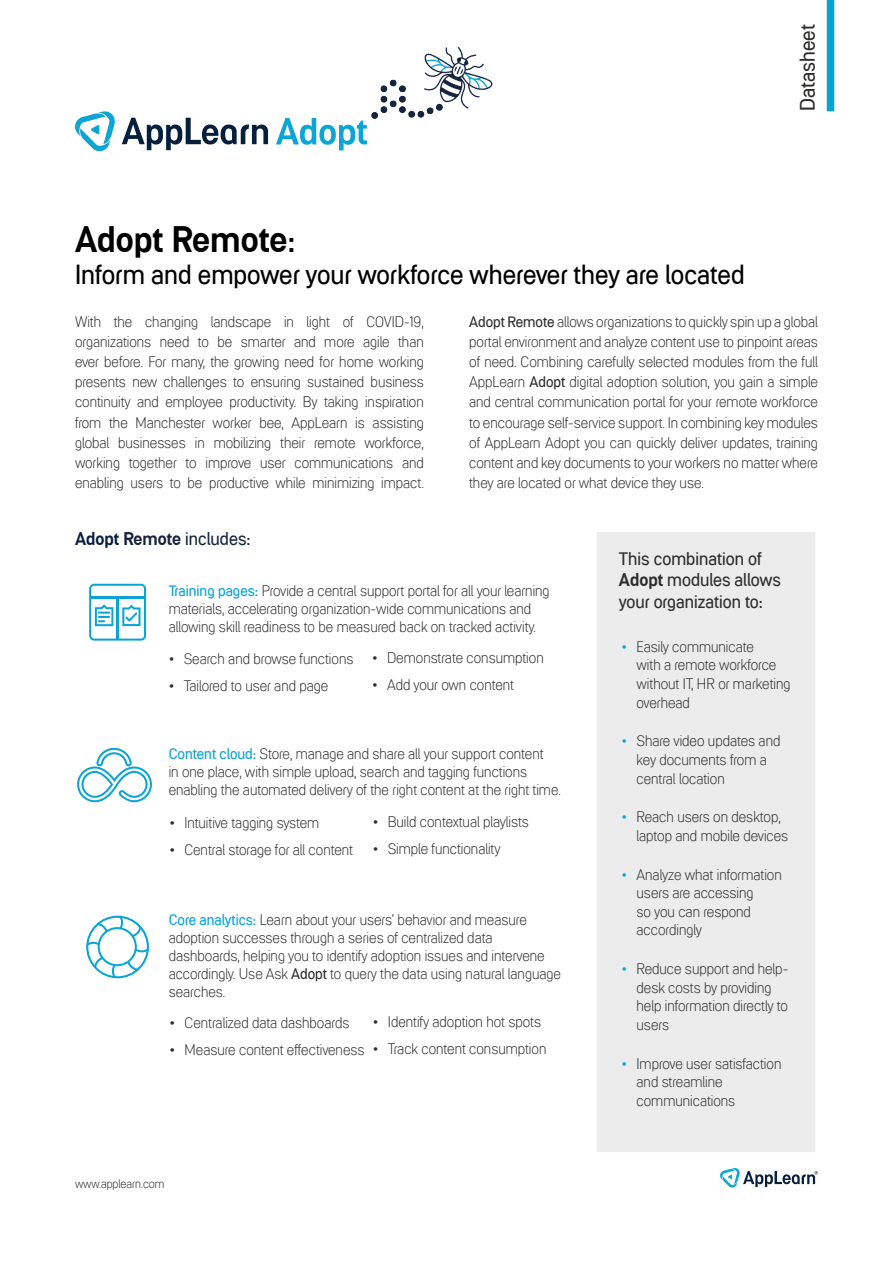
<style>
.page{position:relative;width:893px;height:1263px;background:#fff}
.page>*{position:absolute;margin:0;border:0;box-sizing:border-box;transform-origin:0 0}
.t1{font:700 36px "App Learn";color:#000}
.t2{font:500 27px "App Learn";color:#000}
.t3{font:500 21px "App Learn";color:#2d2d2c}
.t4{font:500 18px/21.6px "App Learn";color:#2d2d2c}
.t5{font:500 18px "App Learn";color:#16243e}
.t6{font:300 15px/20.1px "App Learn";color:#2d2d2c}
.t7{font:300 12px "App Learn";color:#2d2d2c}
.s1{font-family:"App Learn Logo";font-weight:400}
.s2{font-weight:500}
.s3{font-weight:700;color:#07203f}
.s4{font-weight:700}
.s5{font-weight:500;color:#05a4d5}
.s6{color:#0ca6d4}
</style>
<div class="page">
<div style="left:597px;top:532px;width:218px;height:620px;background:#ececec"></div>
<svg style="left:122px;top:118px;width:146px;height:32px"></svg>
<svg style="left:75px;top:111px;width:40px;height:40px"></svg>
<svg style="left:276px;top:118px;width:91px;height:32px"></svg>
<svg style="left:720px;top:1168px;width:98px;height:19px"></svg>
<div style="left:827px;top:0;width:7px;height:111px;background:#06a4d5"></div>
<svg style="left:89px;top:583px;width:57px;height:58px"></svg>
<svg style="left:77px;top:748px;width:75px;height:54px"></svg>
<svg style="left:86px;top:916px;width:63px;height:62px"></svg>
<img style="left:371px;top:47px;width:122px;height:72px">
<p class="t1" style="left:75px;top:218px;width:222px"><span class="s1">Adopt</span> Remote<span class="s2">:</span></p>
<p class="t2" style="left:75px;top:260px;width:671px">Inform and empower your workforce wherever they are located</p>
<p class="t3" style="left:796px;top:111px;width:88px;rotate:-90deg">Datasheet</p>
<p class="t6" style="left:75px;top:312px;width:350px;text-align:justify">With the changing landscape in light of COVID-19, organizations need to be smarter and more agile than ever before. For many, the growing need for home working presents new challenges to ensuring sustained business continuity and employee productivity. By taking inspiration from the Manchester worker bee, AppLearn is assisting global businesses in mobilizing their remote workforce, working together to improve user communications and enabling users to be productive while minimizing impact.</p>
<p class="t6" style="left:469px;top:312px;width:350px;text-align:justify"><span class="s2">Adopt Remote</span> allows organizations to quickly spin up a global portal environment and analyze content use to pinpoint areas of need. Combining carefully selected modules from the full AppLearn <span class="s2">Adopt</span> digital adoption solution, you gain a simple and central communication portal for your remote workforce to encourage self-service support. In combining key modules of AppLearn Adopt you can quickly deliver updates, training content and key documents to your workers no matter where they are located or what device they use.</p>
<p class="t5" style="left:75px;top:529px;width:177px"><span class="s3">Adopt</span> <span class="s4">Remote</span> includes:</p>
<p class="t6" style="left:169px;top:582px;width:382px;line-height:18px"><span class="s5">Training pages:</span> Provide a central support portal for all your learning materials, accelerating organization-wide communications and allowing skill readiness to be measured back on tracked activity.</p>
<p class="t6" style="left:169px;top:648px;width:186px">• Search and browse functions</p>
<p class="t6" style="left:169px;top:675px;width:161px">• Tailored to user and page</p>
<p class="t6" style="left:372px;top:647px;width:173px">• Demonstrate consumption</p>
<p class="t6" style="left:372px;top:674px;width:144px">• Add your own content</p>
<p class="t6" style="left:169px;top:745px;width:394px;line-height:18px"><span class="s5">Content cloud:</span> Store, manage and share all your support content<br>in one place, with simple upload, search and tagging functions enabling the automated delivery of the right content at the right time.</p>
<p class="t6" style="left:169px;top:813px;width:152px">• Intuitive tagging system</p>
<p class="t6" style="left:169px;top:840px;width:185px">• Central storage for all content</p>
<p class="t6" style="left:373px;top:812px;width:158px">• Build contextual playlists</p>
<p class="t6" style="left:373px;top:839px;width:129px">• Simple functionality</p>
<p class="t6" style="left:169px;top:910px;width:394px;line-height:18px"><span class="s5">Core analytics:</span> Learn about your users’ behavior and measure adoption successes through a series of centralized data dashboards, helping you to identify adoption issues and intervene accordingly. Use Ask <span class="s2">Adopt</span> to query the data using natural language searches.</p>
<p class="t6" style="left:170px;top:1012px;width:181px">• Centralized data dashboards</p>
<p class="t6" style="left:170px;top:1039px;width:196px">• Measure content effectiveness</p>
<p class="t6" style="left:373px;top:1011px;width:170px">• Identify adoption hot spots</p>
<p class="t6" style="left:373px;top:1038px;width:175px">• Track content consumption</p>
<p class="t7" style="left:75px;top:1177px;width:91px">www.applearn.com</p>
<p class="t4" style="left:619px;top:547px;width:164px">This combination of<br><span class="s4">Adopt</span> modules allows your organization to:</p>
<p class="t6" style="left:637px;top:637px;width:155px;line-height:18.6px;text-indent:-15px"><span class="s6">•</span> Easily communicate<br>with a remote workforce without IT, HR or marketing overhead</p>
<p class="t6" style="left:637px;top:732px;width:145px;line-height:18.6px;text-indent:-15px"><span class="s6">•</span> Share video updates and key documents from a central location</p>
<p class="t6" style="left:637px;top:808px;width:153px;line-height:18.6px;text-indent:-15px"><span class="s6">•</span> Reach users on desktop, laptop and mobile devices</p>
<p class="t6" style="left:637px;top:865px;width:147px;line-height:18.6px;text-indent:-15px"><span class="s6">•</span> Analyze what information users are accessing<br>so you can respond accordingly</p>
<p class="t6" style="left:637px;top:960px;width:153px;line-height:18.6px;text-indent:-15px"><span class="s6">•</span> Reduce support and help&shy;desk costs by providing help information directly to users</p>
<p class="t6" style="left:637px;top:1054px;width:146px;line-height:18.6px;text-indent:-15px"><span class="s6">•</span> Improve user satisfaction and streamline communications</p>
</div>
